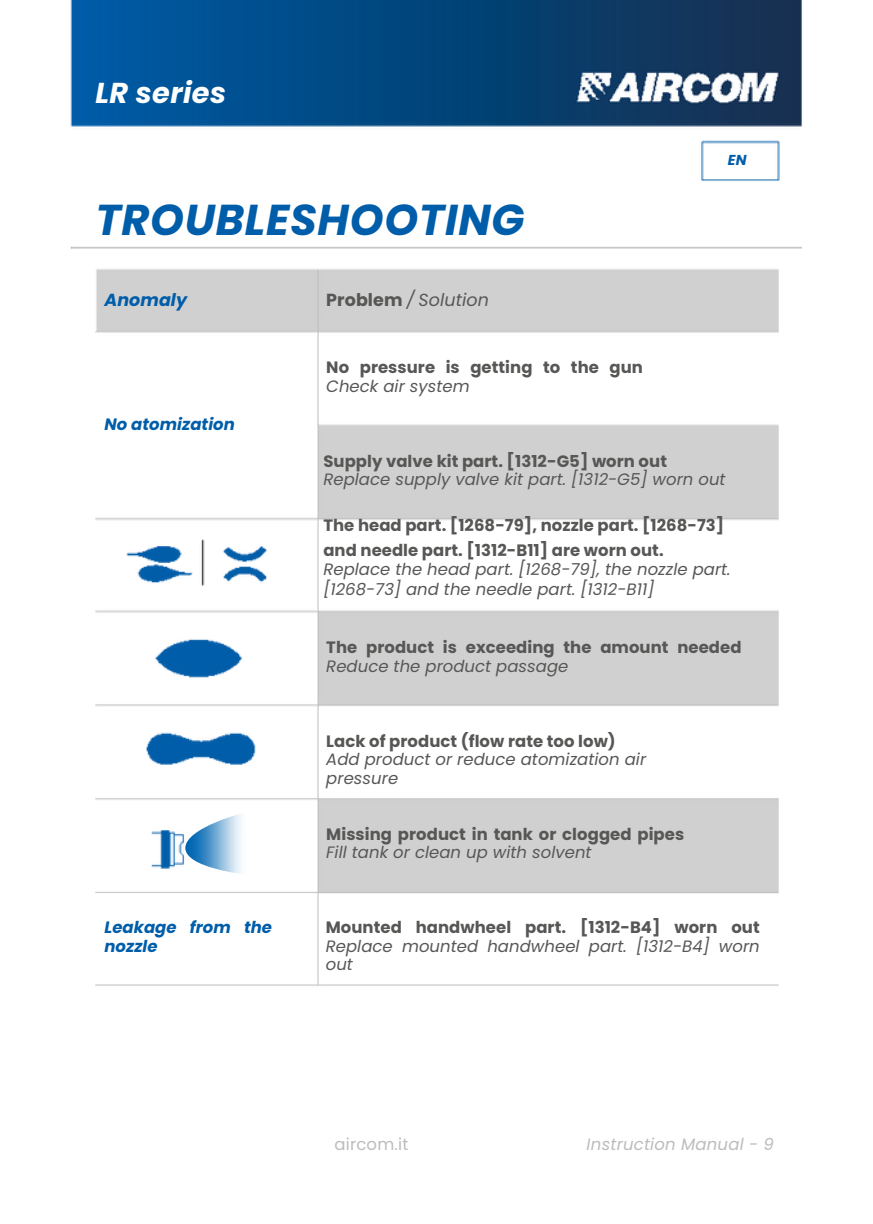
<style>
.page{position:relative;width:873px;height:1224px;background:#fff}
.page>*{position:absolute;margin:0;border:0;box-sizing:border-box;transform-origin:0 0}
.t1{font:italic 700 43.2px "Poppins";letter-spacing:.015em;color:#005da9}
.t2{font:italic 700 28.8px "Poppins";letter-spacing:.015em;color:#fff}
.t3{font:italic 17.4px "Poppins";letter-spacing:.005em;color:#575756}
.t4{font:italic 700 17.4px "Poppins";letter-spacing:.005em;color:#005da9}
.t5{font:700 16.4px/18.6px "Poppins";letter-spacing:.005em;color:#575756}
.t6{font:italic 16.4px/18.6px "Poppins";letter-spacing:.005em;color:#575756}
.t7{font:italic 700 16.4px/18.6px "Poppins";letter-spacing:.005em;color:#005da9}
.t8{font:italic 16.4px "Poppins";letter-spacing:.015em;color:#bcbcbc}
.t9{font:16.4px "Poppins";letter-spacing:.015em;color:#bcbcbc}
.t10{font:italic 700 14.4px "Poppins";color:#005da9}
.s1{font-weight:700;font-style:normal}
.s2{font-weight:400;font-style:italic}
</style>
<div class="page">
<img style="left:95px;top:269px;width:684px;height:717px">
<img style="left:70px;top:0;width:732px;height:181px">
<img style="left:185px;top:812px;width:63px;height:63px">
<p class="t2" style="left:95px;top:72px;width:132px">LR series</p>
<p class="t1" style="left:95px;top:189px;width:431px">TROUBLESHOOTING</p>
<p class="t4" style="left:104px;top:288px;width:84px">Anomaly</p>
<p class="t3" style="left:326px;top:288px;width:164px"><span class="s1">Problem</span> / Solution</p>
<p class="t7" style="left:104px;top:415px;width:132px">No atomization</p>
<p class="t5" style="left:326px;top:358px;width:318px">No pressure is getting to the gun<br><span class="s2">Check air system</span></p>
<p class="t10" style="left:728px;top:150px;width:20px">EN</p>
<p class="t5" style="left:323px;top:452px;width:345px">Supply valve kit part. [1312-G5] worn out</p>
<p class="t6" style="left:323px;top:470px;width:404px">Replace supply valve kit part. [1312-G5] worn out</p>
<p class="t5" style="left:323px;top:516px;width:403px">The head part. [1268-79], nozzle part. [1268-73]</p>
<p class="t5" style="left:323px;top:541px;width:342px">and needle part. [1312-B11] are worn out.</p>
<p class="t6" style="left:323px;top:560px;width:409px">Replace the head part. [1268-79], the nozzle part.</p>
<p class="t6" style="left:323px;top:580px;width:333px">[1268-73] and the needle part. [1312-B11]</p>
<p class="t5" style="left:326px;top:638px;width:417px">The product is exceeding the amount needed<br><span class="s2">Reduce the product passage</span></p>
<p class="t5" style="left:326px;top:732px;width:291px">Lack of product (flow rate too low)</p>
<p class="t6" style="left:326px;top:750px;width:321px">Add product or reduce atomization air pressure</p>
<p class="t7" style="left:104px;top:918px;width:169px">Leakage from the nozzle</p>
<p class="t5" style="left:326px;top:825px;width:359px">Missing product in tank or clogged pipes<br><span class="s2">Fill tank or clean up with solvent</span></p>
<p class="t6" style="left:326px;top:918px;width:436px;text-align:justify"><span class="s1">Mounted handwheel part. [1312-B4] worn out </span>Replace mounted handwheel part. [1312-B4] worn out</p>
<p class="t9" style="left:334px;top:1133px;width:76px">aircom.it</p>
<p class="t8" style="left:587px;top:1133px;width:189px">Instruction Manual - 9</p>
</div>
